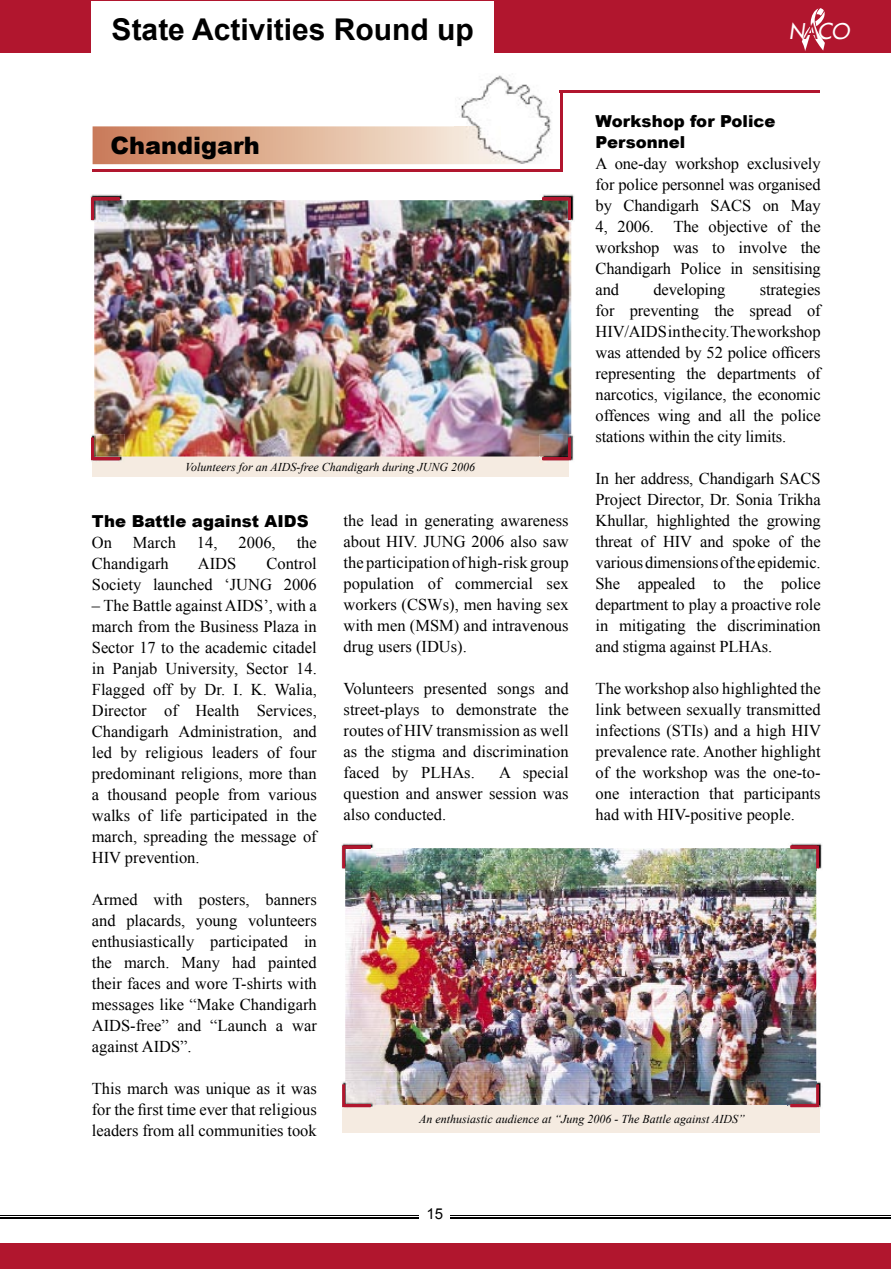
<style>
.page{position:relative;width:891px;height:1269px;background:#fff}
.page>*{position:absolute;margin:0;border:0;box-sizing:border-box;transform-origin:0 0}
.t1{font:700 30px "Arial";color:#000}
.t2{font:900 24px "Arial";color:#000}
.t3{font:21.3px "Futura 2";color:#fff;scale:.9 1}
.t4{font:16.5px/21px "Times New Roman";color:#000;text-align:justify}
.t5{font:900 16.5px/21px "Arial";color:#000}
.t6{font:15px "Arial";color:#000}
.t7{font:italic 12px "Times New Roman";color:#000}
.s1{color:#b1162e}
</style>
<div class="page">
<div style="left:0;top:0;width:891px;height:53px;background:#b1162e"></div>
<div style="left:0;top:1243px;width:891px;height:26px;background:#b1162e"></div>
<hr style="left:0;top:1216px;width:891px;height:1px;background:#000">
<hr style="left:0;top:1217px;width:891px;height:2px;background:#000">
<div style="left:419px;top:1204px;width:31px;height:20px;background:#fff"></div>
<img style="left:802px;top:8px;width:23px;height:43px">
<img style="left:345px;top:848px;width:471px;height:257px">
<div style="left:92px;top:447px;width:477px;height:30px;background:#f5ebe1"></div>
<div style="left:91px;top:1px;width:403px;height:57px;background:#fff"></div>
<img style="left:94px;top:200px;width:477px;height:257px">
<hr style="left:92px;top:169px;width:471px;height:3px;background:#b1162e">
<svg style="left:93px;top:126px;width:433px;height:38px;background:#dfb196"></svg>
<hr style="left:560px;top:90px;width:3px;height:82px;background:#b1162e">
<hr style="left:560px;top:90px;width:260px;height:3px;background:#b1162e">
<img style="left:92px;top:457px;width:30px;height:4px">
<img style="left:94px;top:434px;width:31px;height:23px">
<svg style="left:91px;top:437px;width:29px;height:23px"></svg>
<img style="left:569px;top:434px;width:5px;height:27px">
<img style="left:542px;top:457px;width:27px;height:4px">
<img style="left:540px;top:434px;width:31px;height:23px">
<svg style="left:543px;top:437px;width:28px;height:23px"></svg>
<img style="left:90px;top:194px;width:33px;height:27px">
<img style="left:94px;top:200px;width:31px;height:22px">
<svg style="left:91px;top:197px;width:29px;height:23px"></svg>
<img style="left:542px;top:194px;width:32px;height:28px">
<img style="left:540px;top:200px;width:31px;height:22px">
<svg style="left:543px;top:197px;width:28px;height:23px"></svg>
<div style="left:343px;top:1105px;width:477px;height:28px;background:#f5ebe1"></div>
<img style="left:345px;top:1081px;width:31px;height:24px">
<img style="left:343px;top:1105px;width:30px;height:3px">
<svg style="left:342px;top:1084px;width:29px;height:23px"></svg>
<img style="left:816px;top:1081px;width:5px;height:27px">
<img style="left:788px;top:1081px;width:28px;height:24px">
<img style="left:788px;top:1105px;width:32px;height:3px">
<svg style="left:791px;top:1084px;width:28px;height:23px"></svg>
<img style="left:790px;top:843px;width:32px;height:27px">
<img style="left:788px;top:848px;width:28px;height:22px">
<svg style="left:791px;top:846px;width:28px;height:22px"></svg>
<img style="left:341px;top:843px;width:33px;height:26px">
<img style="left:345px;top:848px;width:31px;height:22px">
<svg style="left:342px;top:846px;width:29px;height:22px"></svg>
<img style="left:459px;top:75px;width:93px;height:58px">
<img style="left:455px;top:126px;width:93px;height:37px">
<h1 class="t1" style="left:112px;top:10px;width:364px">State Activities Round up</h1>
<p class="t3" style="left:789px;top:17px;width:73px">N<span class="s1">A</span>CO</p>
<p class="t5" style="left:596px;top:111px;width:182px">Workshop for Police<br>Personnel</p>
<p class="t4" style="left:596px;top:153px;width:227px">A one-day workshop exclusively for police personnel was organised by Chandigarh SACS on May 4, 2006. The objective of the workshop was to involve the Chandigarh Police in sensitising and</p>
<h2 class="t2" style="left:111px;top:128px;width:151px">Chandigarh</h2>
<p class="t4" style="left:596px;top:279px;width:227px;text-indent:164px">strategies for preventing the spread of HIV/AIDS in the city. The workshop was attended by 52 police officers representing the departments of narcotics, vigilance, the economic offences wing and all the police stations within the city limits.</p>
<p class="t4" style="left:596px;top:468px;width:227px">In her address, Chandigarh SACS Project Director, Dr. Sonia Trikha Khullar, highlighted the growing threat of HIV and spoke of the various dimensions of the epidemic.<br>She appealed to the police department to play a proactive role in mitigating the discrimination and stigma against PLHAs.</p>
<p class="t4" style="left:596px;top:678px;width:227px">The workshop also highlighted the link between sexually transmitted infections (STIs) and a high HIV prevalence rate. Another highlight of the workshop was the one-to&shy;one interaction that participants had with HIV-positive people.</p>
<p class="t4" style="left:654px;top:279px;width:73px">developing</p>
<p class="t7" style="left:185px;top:459px;width:292px">Volunteers for an AIDS-free Chandigarh during JUNG 2006</p>
<p class="t5" style="left:92px;top:510px;width:218px">The Battle against AIDS</p>
<p class="t4" style="left:92px;top:531px;width:22px">On</p>
<p class="t4" style="left:133px;top:531px;width:45px">March</p>
<p class="t4" style="left:197px;top:531px;width:22px">14,</p>
<p class="t4" style="left:239px;top:531px;width:39px">2006,</p>
<p class="t4" style="left:297px;top:531px;width:22px">the</p>
<p class="t4" style="left:92px;top:552px;width:78px">Chandigarh</p>
<p class="t4" style="left:198px;top:552px;width:40px">AIDS</p>
<p class="t4" style="left:344px;top:510px;width:227px">the lead in generating awareness about HIV. JUNG 2006 also saw the participation of high-risk group population of commercial sex workers (CSWs), men having sex with men (MSM) and intravenous drug users (IDUs).</p>
<p class="t4" style="left:344px;top:678px;width:227px">Volunteers presented songs and street-plays to demonstrate the routes of HIV transmission as well as the stigma and discrimination faced by PLHAs.</p>
<p class="t4" style="left:92px;top:552px;width:227px;text-align:right">Control<br>Society launched ‘JUNG 2006</p>
<p class="t4" style="left:92px;top:594px;width:227px">– The Battle against AIDS’, with a march from the Business Plaza in Sector 17 to the academic citadel in Panjab University, Sector 14.<br>Flagged off by Dr. I. K. Walia, Director of Health Services, Chandigarh Administration, and led by religious leaders of four predominant religions, more than a thousand people from various walks of life participated in the march, spreading the message of HIV prevention.</p>
<p class="t4" style="left:92px;top:888px;width:227px">Armed with posters, banners and placards, young volunteers enthusiastically participated in the march. Many had painted their faces and wore T-shirts with messages like “Make Chandigarh AIDS-free” and “Launch a war against AIDS”.</p>
<p class="t4" style="left:92px;top:1077px;width:227px">This march was unique as it was for the first time ever that religious leaders from all communities took</p>
<p class="t4" style="left:344px;top:762px;width:227px;text-indent:156px">A special question and answer session was also conducted.</p>
<p class="t7" style="left:419px;top:1110px;width:327px">An enthusiastic audience at “Jung 2006 - The Battle against AIDS”</p>
<p class="t6" style="left:427px;top:1204px;width:18px">15</p>
</div>
